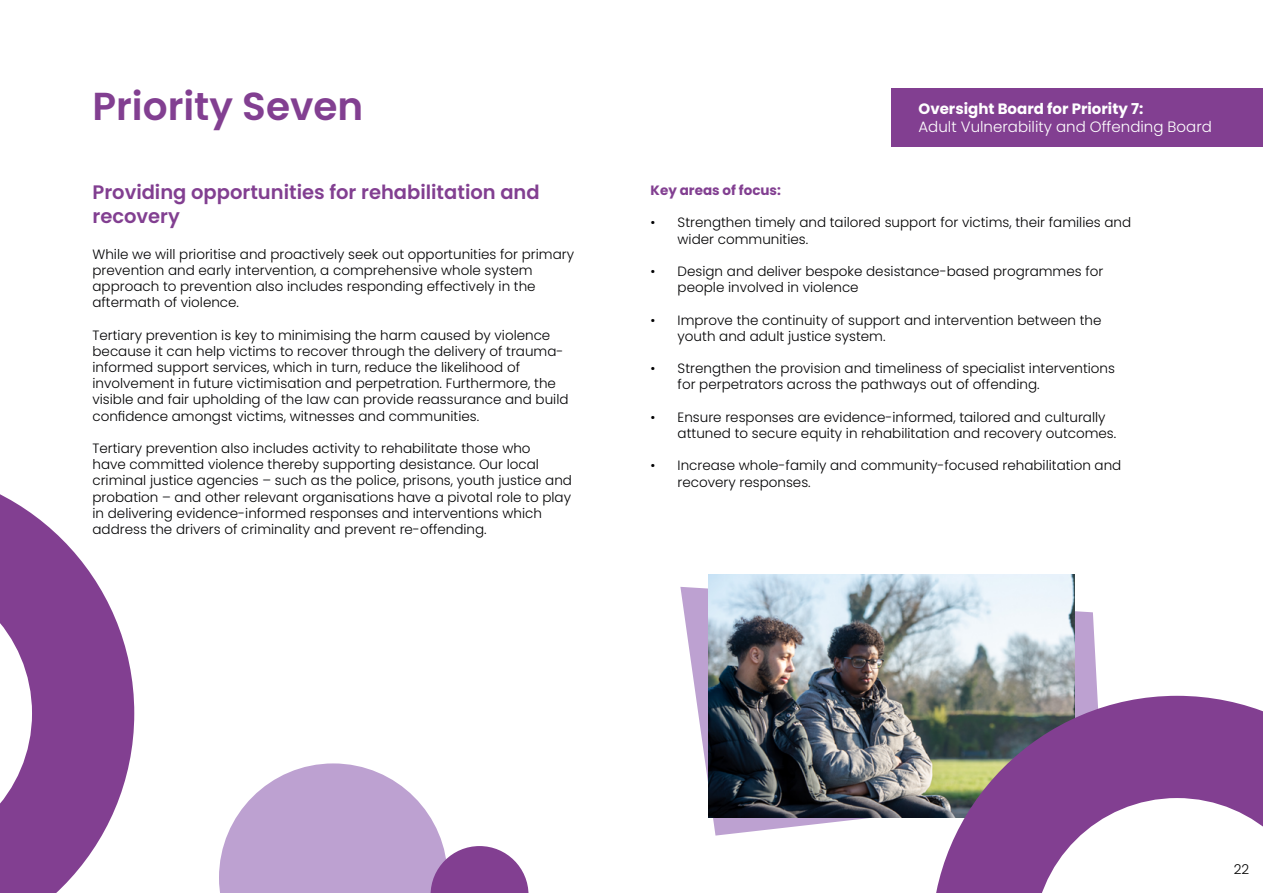
<style>
.page{position:relative;width:1263px;height:893px;background:#fff}
.page>*{position:absolute;margin:0;border:0;box-sizing:border-box;transform-origin:0 0}
.t1{font:600 39px "Poppins";color:#823f91}
.t2{font:600 19.5px/23.4px "Poppins";color:#823f91}
.t3{font:300 15px "Poppins";color:#fff}
.t4{font:700 15px "Poppins";color:#fff}
.t5{font:300 13.5px/16.2px "Poppins";color:#020203}
.t6{font:700 13.5px "Poppins";color:#823f91}
.t7{font:300 13.5px "Poppins";color:#000}
</style>
<div class="page">
<svg style="left:680px;top:587px;width:418px;height:249px"></svg>
<div style="left:891px;top:88px;width:372px;height:59px;background:#823f91"></div>
<img style="left:709px;top:574px;width:365px;height:243px">
<svg style="left:931px;top:696px;width:332px;height:197px;fill:#823f91"></svg>
<svg style="left:0;top:494px;width:134px;height:399px;fill:#823f91"></svg>
<svg style="left:219px;top:763px;width:309px;height:130px"></svg>
<p class="t1" style="left:92px;top:83px;width:272px">Priority Seven</p>
<p class="t2" style="left:92px;top:181px;width:449px">Providing opportunities for rehabilitation and recovery</p>
<p class="t5" style="left:92px;top:246px;width:483px">While we will prioritise and proactively seek out opportunities for primary prevention and early intervention, a comprehensive whole system approach to prevention also includes responding effectively in the aftermath of violence.</p>
<p class="t5" style="left:92px;top:327px;width:478px">Tertiary prevention is key to minimising the harm caused by violence because it can help victims to recover through the delivery of trauma&shy;informed support services, which in turn, reduce the likelihood of involvement in future victimisation and perpetration. Furthermore, the visible and fair upholding of the law can provide reassurance and build confidence amongst victims, witnesses and communities.</p>
<p class="t5" style="left:92px;top:440px;width:481px">Tertiary prevention also includes activity to rehabilitate those who<br>have committed violence thereby supporting desistance. Our local criminal justice agencies – such as the police, prisons, youth justice and probation – and other relevant organisations have a pivotal role to play in delivering evidence-informed responses and interventions which address the drivers of criminality and prevent re-offending.</p>
<p class="t4" style="left:918px;top:100px;width:226px">Oversight Board for Priority 7:</p>
<p class="t3" style="left:918px;top:118px;width:295px">Adult Vulnerability and Offending Board</p>
<p class="t6" style="left:651px;top:182px;width:132px">Key areas of focus:</p>
<p class="t5" style="left:678px;top:215px;width:455px;text-indent:-27px">• Strengthen timely and tailored support for victims, their families and wider communities.</p>
<p class="t5" style="left:678px;top:263px;width:427px;text-indent:-27px">• Design and deliver bespoke desistance-based programmes for people involved in violence</p>
<p class="t5" style="left:678px;top:312px;width:425px;text-indent:-27px">• Improve the continuity of support and intervention between the youth and adult justice system.</p>
<p class="t5" style="left:678px;top:360px;width:439px;text-indent:-27px">• Strengthen the provision and timeliness of specialist interventions for perpetrators across the pathways out of offending.</p>
<p class="t5" style="left:678px;top:409px;width:440px;text-indent:-27px">• Ensure responses are evidence-informed, tailored and culturally attuned to secure equity in rehabilitation and recovery outcomes.</p>
<p class="t5" style="left:678px;top:458px;width:445px;text-indent:-27px">• Increase whole-family and community-focused rehabilitation and recovery responses.</p>
<p class="t7" style="left:1234px;top:862px;width:17px">22</p>
</div>
